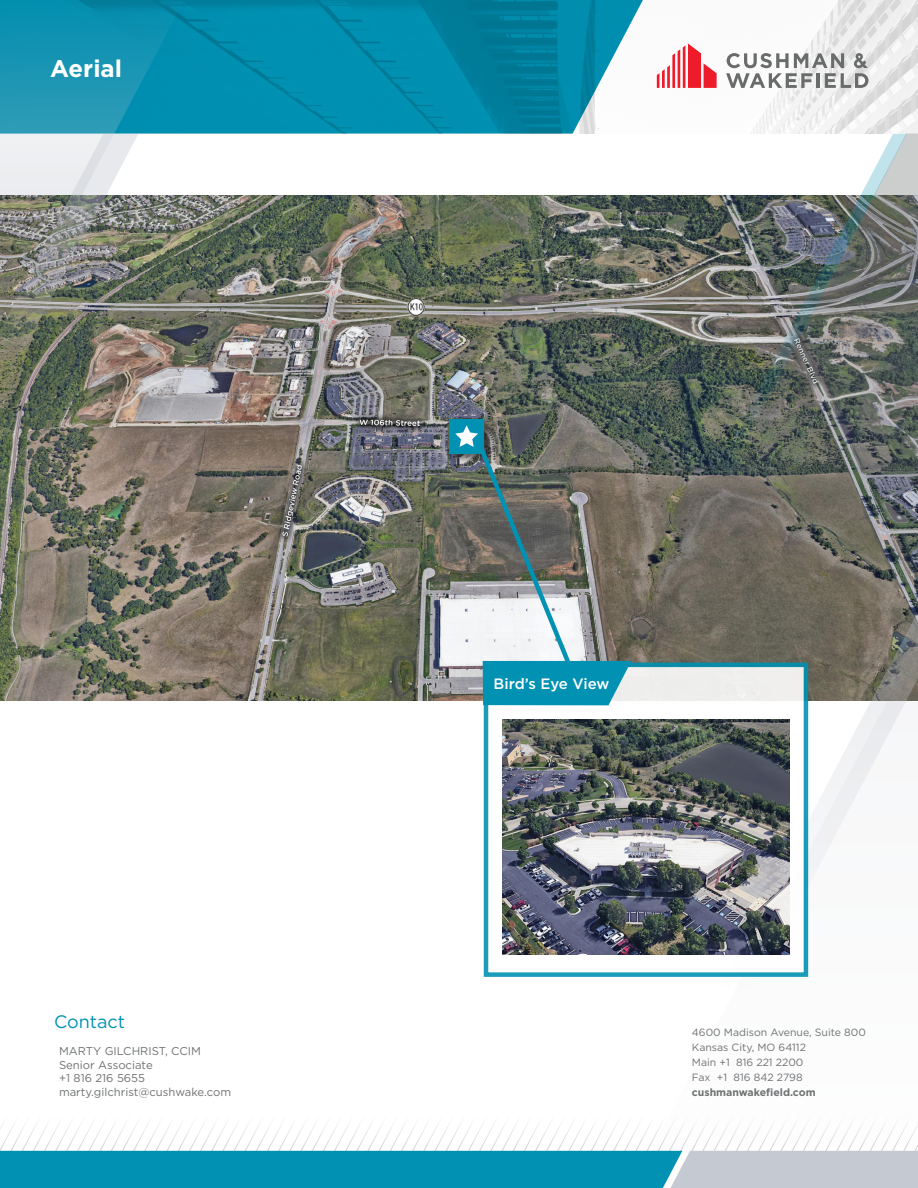
<style>
.page{position:relative;width:918px;height:1188px;background:#fff}
.page>*{position:absolute;margin:0;border:0;box-sizing:border-box;transform-origin:0 0}
.t1{font:700 24px "Gotham";color:#fff}
.t2{font:18px "Gotham";color:#0091b3}
.Head_4_-_Table_white{font:500 15px "Gotham";letter-spacing:-.01em;color:#fff}
.t3{font:11.25px "Gotham";color:#6f7172}
.Company_Address_Text{font:10.5px/15px "Gotham";color:#6f7172}
.URL{font:700 10.5px "Gotham";color:#6f7172}
</style>
<div class="page">
<img style="left:656px;top:0;width:262px;height:134px">
<svg style="left:188px;top:0;width:455px;height:134px;fill:#008fb1"></svg>
<svg style="left:0;top:0;width:188px;height:134px"></svg>
<svg style="left:657px;top:43px;width:60px;height:45px"></svg>
<svg style="left:726px;top:53px;width:142px;height:35px"></svg>
<img style="left:0;top:195px;width:711px;height:506px">
<svg style="left:654px;top:134px;width:264px;height:479px"></svg>
<img style="left:702px;top:134px;width:205px;height:363px">
<img style="left:0;top:134px;width:138px;height:268px">
<svg style="left:711px;top:613px;width:207px;height:364px"></svg>
<svg style="left:0;top:1122px;width:918px;height:29px"></svg>
<svg style="left:0;top:1151px;width:918px;height:37px"></svg>
<div style="left:446px;top:416px;width:51px;height:50px;background:#231f20;opacity:.75"></div>
<div style="left:450px;top:419px;width:34px;height:34px;background:#0091b3"></div>
<svg style="left:484px;top:663px;width:324px;height:314px"></svg>
<img style="left:503px;top:719px;width:286px;height:235px">
<svg style="left:455px;top:425px;width:177px;height:280px"></svg>
<p class="t1" style="left:50px;top:53px;width:73px">Aerial</p>
<p class="t2" style="left:54px;top:1010px;width:73px">Contact</p>
<p class="t3" style="left:59px;top:1044px;width:143px">MARTY GILCHRIST, CCIM</p>
<p class="t3" style="left:59px;top:1058px;width:95px">Senior Associate</p>
<p class="t3" style="left:59px;top:1071px;width:88px">+1 816 216 5655</p>
<p class="t3" style="left:59px;top:1085px;width:174px">marty.gilchrist@cushwake.com</p>
<p class="Head_4_-_Table_white" style="left:494px;top:674px;width:117px">Bird’s Eye View</p>
<p class="Company_Address_Text" style="left:692px;top:1025px;width:176px">4600 Madison Avenue, Suite 800<br>Kansas City, MO 64112<br>Main +1 816 221 2200<br>Fax +1 816 842 2798</p>
<p class="URL" style="left:692px;top:1086px;width:125px">cushmanwakefield.com</p>
</div>
